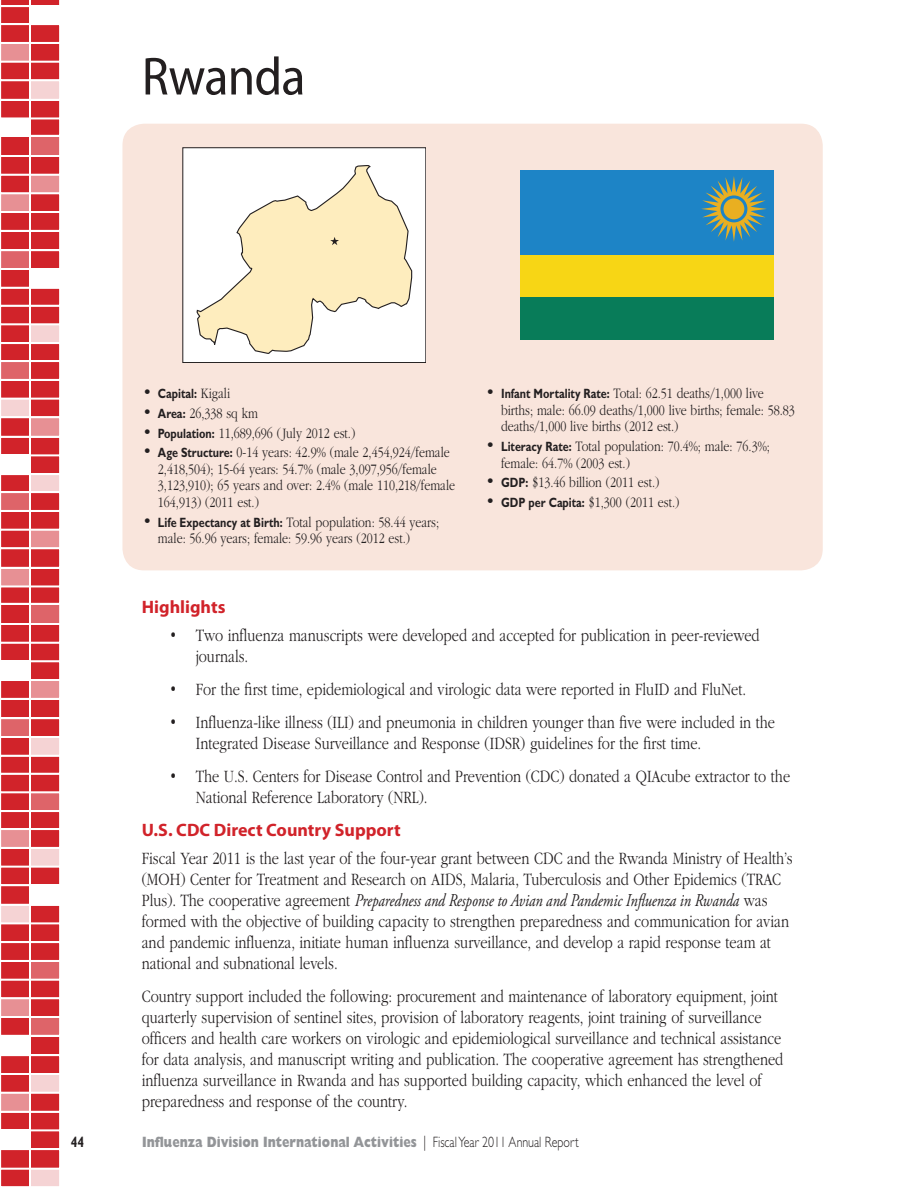
<style>
.page{position:relative;width:918px;height:1188px;background:#fff}
.page>*{position:absolute;margin:0;border:0;box-sizing:border-box;transform-origin:0 0}
.Heading_2_COUNTRY{font:semi-condensed 54px "Myriad Pro";letter-spacing:-.015em;color:#231f20}
.t1{font:300 18px/21px "ITC Garamond Std";color:#231f20;scale:.8 1}
.Heading_4_RED{font:700 18px "Myriad Pro";color:#d1232a}
.t2{font:300 15px/16.5px "ITC Garamond Std";color:#231f20;scale:.8 1}
.t3{font:800 15px "Gill Sans Std";color:#939598;scale:.8 1}
.t4{font:700 15px "Gill Sans Std";color:#231f20;scale:.8 1}
.t5{font:700 13.5px "Gill Sans Std";color:#231f20;scale:.8 1}
.s1{font-family:"ITC Garamond Std";font-weight:300;font-size:18px}
.s2{font-family:"ITC Garamond Std";font-weight:300;font-size:15px}
.s3{font-size:18px}
.s4{font-family:"Gill Sans Std";font-weight:700;font-size:13.5px}
.s5{font-family:"Adobe Garamond Pro";font-weight:400;font-style:italic}
.s6{font-weight:300;color:#231f20}
</style>
<div class="page">
<svg style="left:1px;top:0;width:59px;height:1187px"></svg>
<div style="left:122px;top:124px;width:701px;height:446px;background:#f9e5dc;border-radius:22px"></div>
<div style="left:183px;top:148px;width:243px;height:215px;background:#fff"></div>
<svg style="left:196px;top:165px;width:217px;height:189px"></svg>
<div style="left:521px;top:171px;width:253px;height:84px;background:#1d84c6"></div>
<div style="left:521px;top:255px;width:253px;height:42px;background:#f7d615"></div>
<div style="left:521px;top:297px;width:253px;height:43px;background:#087c59"></div>
<svg style="left:701px;top:176px;width:66px;height:66px"></svg>
<div style="left:722px;top:197px;width:24px;height:24px;background:#e9af21;border-radius:50%"></div>
<div style="left:720px;top:195px;width:27px;height:27px;border:3px solid #1d84c6;border-radius:50%"></div>
<p class="Heading_2_COUNTRY" style="left:142px;top:47px;width:165px">Rwanda</p>
<p class="t5" style="left:142px;top:386px;width:112px"><span class="s1">•</span> Capital: <span class="s2">Kigali</span></p>
<p class="t2" style="left:142px;top:405px;width:147px"><span class="s3">•</span> <span class="s4">Area:</span> 26,338 sq km</p>
<p class="t2" style="left:142px;top:425px;width:269px"><span class="s3">•</span> <span class="s4">Population:</span> 11,689,696 (July 2012 est.)</p>
<p class="t2" style="left:158px;top:445px;width:373px;text-indent:-16px"><span class="s3">•</span> <span class="s4">Age Structure:</span> 0-14 years: 42.9% (male 2,454,924/female 2,418,504); 15-64 years: 54.7% (male 3,097,956/female 3,123,910); 65 years and over: 2.4% (male 110,218/female 164,913) (2011 est.)</p>
<p class="t2" style="left:158px;top:514px;width:353px;text-indent:-16px"><span class="s3">•</span> <span class="s4">Life Expectancy at Birth:</span> Total population: 58.44 years; male: 56.96 years; female: 59.96 years (2012 est.)</p>
<p class="t2" style="left:501px;top:386px;width:369px;text-indent:-16px"><span class="s3">•</span> <span class="s4">Infant Mortality Rate:</span> Total: 62.51 deaths/1,000 live births; male: 66.09 deaths/1,000 live births; female: 58.83 deaths/1,000 live births (2012 est.)</p>
<p class="t2" style="left:501px;top:438px;width:338px;text-indent:-16px"><span class="s3">•</span> <span class="s4">Literacy Rate:</span> Total population: 70.4%; male: 76.3%; female: 64.7% (2003 est.)</p>
<p class="t2" style="left:485px;top:474px;width:220px"><span class="s3">•</span> <span class="s4">GDP:</span> $13.46 billion (2011 est.)</p>
<p class="t2" style="left:485px;top:494px;width:245px"><span class="s3">•</span> <span class="s4">GDP per Capita:</span> $1,300 (2011 est.)</p>
<p class="Heading_4_RED" style="left:142px;top:595px;width:85px">Highlights</p>
<p class="t1" style="left:196px;top:625px;width:706px;text-indent:-27px">• Two influenza manuscripts were developed and accepted for publication in peer-reviewed journals.</p>
<p class="t1" style="left:169px;top:679px;width:723px">• For the first time, epidemiological and virologic data were reported in FluID and FluNet.</p>
<p class="t1" style="left:196px;top:712px;width:726px;text-indent:-27px">• Influenza-like illness (ILI) and pneumonia in children younger than five were included in the<br>Integrated Disease Surveillance and Response (IDSR) guidelines for the first time.</p>
<p class="t1" style="left:196px;top:766px;width:745px;text-indent:-27px">• The U.S. Centers for Disease Control and Prevention (CDC) donated a QIAcube extractor to the<br>National Reference Laboratory (NRL).</p>
<p class="Heading_4_RED" style="left:142px;top:818px;width:261px">U.S. CDC Direct Country Support</p>
<p class="t1" style="left:142px;top:848px;width:815px">Fiscal Year 2011 is the last year of the four-year grant between CDC and the Rwanda Ministry of Health’s (MOH) Center for Treatment and Research on AIDS, Malaria, Tuberculosis and Other Epidemics (TRAC Plus). The cooperative agreement <span class="s5">Preparedness and Response to Avian and Pandemic Influenza in Rwanda</span> was formed with the objective of building capacity to strengthen preparedness and communication for avian and pandemic influenza, initiate human influenza surveillance, and develop a rapid response team at national and subnational levels.</p>
<p class="t1" style="left:142px;top:986px;width:803px">Country support included the following: procurement and maintenance of laboratory equipment, joint quarterly supervision of sentinel sites, provision of laboratory reagents, joint training of surveillance officers and health care workers on virologic and epidemiological surveillance and technical assistance for data analysis, and manuscript writing and publication. The cooperative agreement has strengthened influenza surveillance in Rwanda and has supported building capacity, which enhanced the level of preparedness and response of the country.</p>
<p class="t4" style="left:71px;top:1133px;width:18px">44</p>
<p class="t3" style="left:142px;top:1133px;width:547px">Influenza Division International Activities <span class="s6">| Fiscal Year 2011 Annual Report</span></p>
</div>
